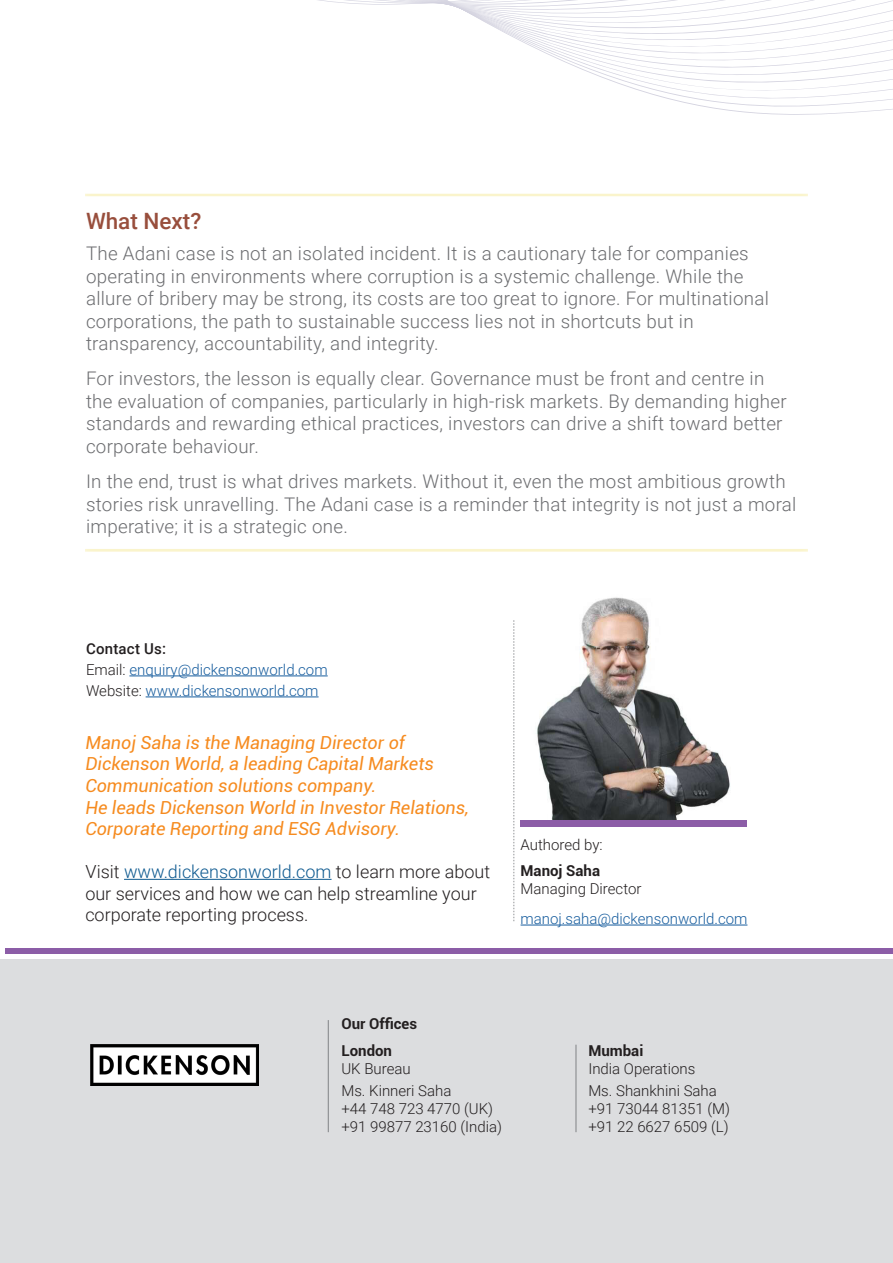
<style>
.page{position:relative;width:893px;height:1263px;background:#fff}
.page>*{position:absolute;margin:0;border:0;box-sizing:border-box;transform-origin:0 0}
.Body_Text{font:500 22.5px "Roboto";color:#984e3c}
.Body_Text-2{font:300 18.75px/22.5px "Roboto";letter-spacing:.015em;color:#6c6d70}
.Body_Text-3{font:italic 18px/21.6px "Roboto";color:#f68b1f}
.Normal_text{font:300 18px/21.6px "Roboto";color:#231f20}
.Body_Text-4{font:300 15px/22.2px "Roboto";color:#231f20}
.Body_Text-5{font:300 15px "Roboto";color:#175d9e}
.Body_Text-6{font:700 15px "Roboto";color:#231f20}
.Body_Text-7{font:500 15px "Roboto";letter-spacing:.015em;color:#231f20}
.s1{color:#231f20}
.s2{color:#0e5a90}
</style>
<div class="page">
<svg style="left:0;top:971px;width:1px;height:292px"></svg>
<svg style="left:612px;top:81px;width:269px;height:8px"></svg>
<svg style="left:593px;top:74px;width:300px;height:7px"></svg>
<svg style="left:579px;top:68px;width:314px;height:6px"></svg>
<svg style="left:567px;top:63px;width:305px;height:5px"></svg>
<svg style="left:552px;top:56px;width:341px;height:7px"></svg>
<svg style="left:535px;top:48px;width:358px;height:8px"></svg>
<svg style="left:318px;top:0;width:575px;height:48px"></svg>
<hr style="left:0;top:1158px;width:725px;height:1px;background:#939598">
<div style="left:85px;top:191px;width:724px;height:6px;background:#fff;opacity:.75"></div>
<div style="left:85px;top:546px;width:724px;height:6px;background:#fff;opacity:.75"></div>
<svg style="left:514px;top:620px;width:1px;height:301px"></svg>
<div style="left:1px;top:959px;width:892px;height:304px;background:#dcdddf"></div>
<hr style="left:328px;top:1020px;width:1px;height:112px;background:#808285">
<hr style="left:576px;top:1045px;width:1px;height:87px;background:#808285">
<div style="left:6px;top:948px;width:887px;height:6px;background:#8c5da7"></div>
<img style="left:90px;top:1044px;width:168px;height:41px">
<hr style="left:124px;top:879px;width:208px;height:1px;background:#0e5a90">
<img style="left:531px;top:597px;width:200px;height:224px">
<hr style="left:521px;top:925px;width:226px;height:1px;background:#175d9e">
<div style="left:521px;top:821px;width:226px;height:6px;background:#8c5da7"></div>
<hr style="left:129px;top:675px;width:199px;height:1px;background:#175d9e">
<hr style="left:146px;top:696px;width:173px;height:1px;background:#175d9e">
<p class="Body_Text" style="left:86px;top:205px;width:117px">What Next?</p>
<p class="Body_Text-2" style="left:86px;top:241px;width:684px">The Adani case is not an isolated incident. It is a cautionary tale for companies operating in environments where corruption is a systemic challenge. While the allure of bribery may be strong, its costs are too great to ignore. For multinational corporations, the path to sustainable success lies not in shortcuts but in transparency, accountability, and integrity.</p>
<p class="Body_Text-2" style="left:86px;top:367px;width:702px">For investors, the lesson is equally clear. Governance must be front and centre in the evaluation of companies, particularly in high-risk markets. By demanding higher standards and rewarding ethical practices, investors can drive a shift toward better corporate behaviour.</p>
<p class="Body_Text-2" style="left:86px;top:469px;width:712px">In the end, trust is what drives markets. Without it, even the most ambitious growth stories risk unravelling. The Adani case is a reminder that integrity is not just a moral imperative; it is a strategic one.</p>
<p class="Body_Text-7" style="left:86px;top:638px;width:82px">Contact Us:</p>
<p class="Body_Text-5" style="left:86px;top:659px;width:243px"><span class="s1">Email:</span> enquiry@dickensonworld.com</p>
<p class="Body_Text-5" style="left:86px;top:680px;width:234px"><span class="s1">Website:</span> www.dickensonworld.com</p>
<p class="Body_Text-3" style="left:85px;top:731px;width:385px">Manoj Saha is the Managing Director of Dickenson World, a leading Capital Markets Communication solutions company.<br>He leads Dickenson World in Investor Relations, Corporate Reporting and ESG Advisory.</p>
<p class="Normal_text" style="left:85px;top:860px;width:406px">Visit <span class="s2">www.dickensonworld.com</span> to learn more about our services and how we can help streamline your corporate reporting process.</p>
<p class="Body_Text-4" style="left:521px;top:833px;width:84px">Authored by:</p>
<p class="Body_Text-6" style="left:521px;top:860px;width:81px">Manoj Saha</p>
<p class="Body_Text-4" style="left:521px;top:877px;width:122px">Managing Director</p>
<p class="Body_Text-5" style="left:521px;top:908px;width:228px">manoj.saha@dickensonworld.com</p>
<p class="Body_Text-6" style="left:341px;top:1013px;width:77px">Our Offices</p>
<p class="Body_Text-6" style="left:341px;top:1040px;width:52px">London</p>
<p class="Body_Text-4" style="left:341px;top:1057px;width:71px">UK Bureau</p>
<p class="Body_Text-4" style="left:341px;top:1079px;width:112px">Ms. Kinneri Saha</p>
<p class="Body_Text-4" style="left:341px;top:1097px;width:153px">+44 748 723 4770 (UK)</p>
<p class="Body_Text-4" style="left:341px;top:1115px;width:162px">+91 99877 23160 (India)</p>
<p class="Body_Text-6" style="left:588px;top:1040px;width:57px">Mumbai</p>
<p class="Body_Text-4" style="left:588px;top:1057px;width:130px">India Operations<br>Ms. Shankhini Saha</p>
<p class="Body_Text-4" style="left:588px;top:1099px;width:143px;line-height:18px">+91 73044 81351 (M) +91 22 6627 6509 (L)</p>
</div>
